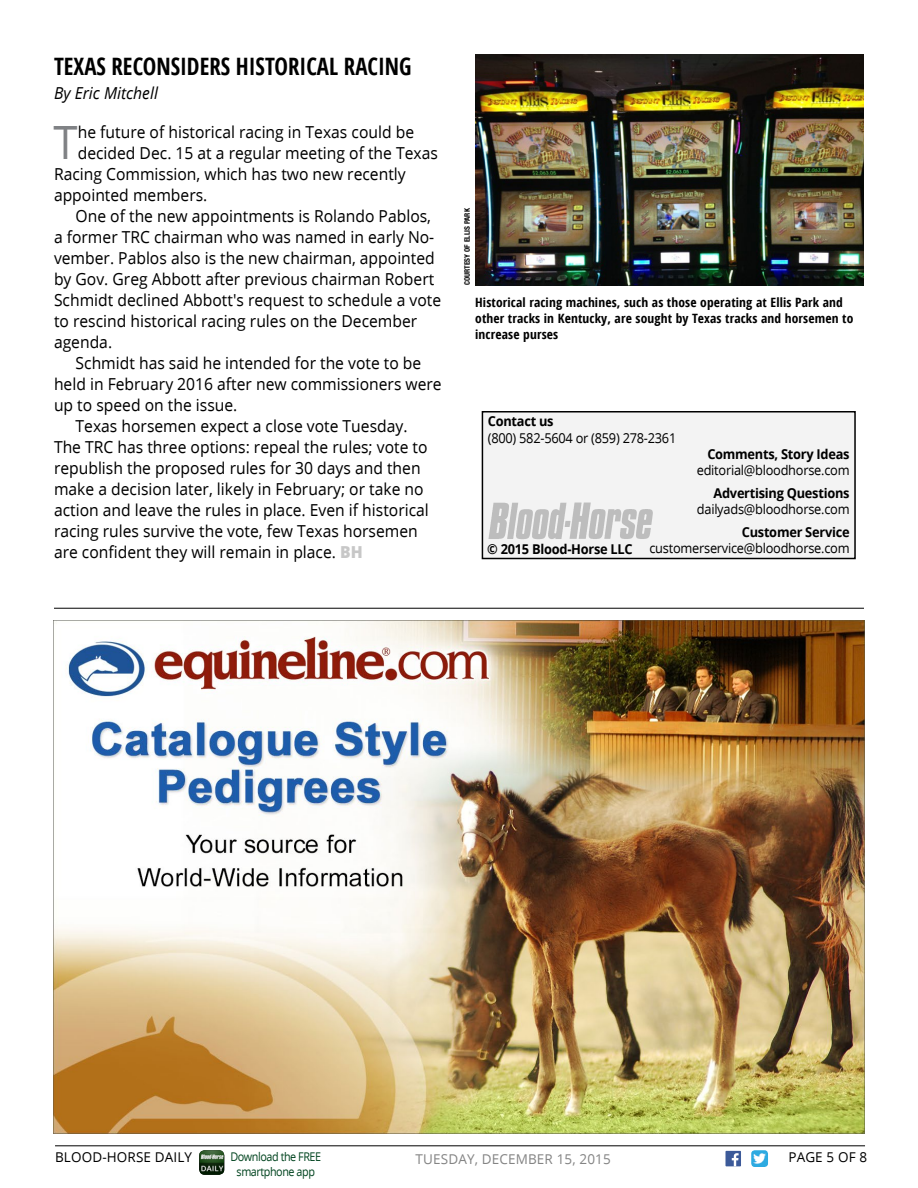
<style>
.page{position:relative;width:918px;height:1188px;background:#fff}
.page>*{position:absolute;margin:0;border:0;box-sizing:border-box;transform-origin:0 0}
.First_Paragraph{font:45.9px "Open Sans";color:#808285;scale:.95 1}
.Headline{font:700 condensed 24px "Open Sans";color:#000;scale:.95 1}
.Body_Copy{font:16.5px/21px "Open Sans";color:#000;scale:.95 1}
.First_Paragraph-2{font:16.5px "Open Sans";color:#000;scale:.95 1}
.Byline{font:italic 16.5px "Open Sans";color:#000;scale:.95 1}
.t1{font:13.5px "Open Sans";letter-spacing:-.02em;color:#000;scale:.95 1}
.t2{font:700 13.5px "Open Sans";letter-spacing:-.02em;color:#000;scale:.95 1}
.t3{font:13.5px "Open Sans";letter-spacing:.01em;color:#848484}
.t4{font:13.5px "Open Sans";letter-spacing:.01em;color:#000}
.t5{font:13.5px "Open Sans";letter-spacing:-.02em;color:#000}
.t6{font:700 condensed 12.9px/16.2px "Open Sans";letter-spacing:.01em;color:#000;scale:1.05 1}
.t7{font:12px "Open Sans";letter-spacing:-.04em;color:#00441f;scale:.9 1}
.Photo_Credit{font:700 condensed 7.5px "Helvetica Neue LT Std";color:#000}
.s1{font-weight:800;color:#c7c7c7}
</style>
<div class="page">
<hr style="left:55px;top:1146px;width:810px;height:1px;background:#000">
<div style="left:726px;top:1151px;width:15px;height:15px;background:#3c5a99"></div>
<svg style="left:732px;top:1153px;width:7px;height:13px"></svg>
<img style="left:751px;top:1150px;width:17px;height:17px">
<img style="left:199px;top:1150px;width:25px;height:25px">
<hr style="left:54px;top:608px;width:810px;height:1px;background:#000">
<img style="left:54px;top:621px;width:810px;height:513px">
<img style="left:475px;top:54px;width:389px;height:231px">
<div style="left:482px;top:411px;width:374px;height:148px;background:#f3f3f3;border:2px solid #000"></div>
<img style="left:488px;top:502px;width:165px;height:38px">
<p class="Headline" style="left:54px;top:57px;width:378px">TEXAS RECONSIDERS HISTORICAL RACING</p>
<p class="Byline" style="left:54px;top:87px;width:111px">By Eric Mitchell</p>
<p class="First_Paragraph" style="left:54px;top:124px;width:27px">T</p>
<p class="First_Paragraph-2" style="left:78px;top:125px;width:356px">he future of historical racing in Texas could be</p>
<p class="First_Paragraph-2" style="left:78px;top:146px;width:381px">decided Dec. 15 at a regular meeting of the Texas</p>
<p class="First_Paragraph-2" style="left:54px;top:167px;width:372px">Racing Commission, which has two new recently</p>
<p class="First_Paragraph-2" style="left:54px;top:188px;width:163px">appointed members.</p>
<p class="Body_Copy" style="left:54px;top:207px;width:409px;text-indent:22px">One of the new appointments is Rolando Pablos, a former TRC chairman who was named in early No&shy;vember. Pablos also is the new chairman, appointed by Gov. Greg Abbott after previous chairman Robert Schmidt declined Abbott's request to schedule a vote to rescind historical racing rules on the December agenda.</p>
<p class="Body_Copy" style="left:54px;top:354px;width:410px;text-indent:22px">Schmidt has said he intended for the vote to be held in February 2016 after new commissioners were up to speed on the issue.</p>
<p class="Body_Copy" style="left:54px;top:417px;width:396px;text-indent:22px">Texas horsemen expect a close vote Tuesday.<br>The TRC has three options: repeal the rules; vote to republish the proposed rules for 30 days and then make a decision later, likely in February; or take no action and leave the rules in place. Even if historical racing rules survive the vote, few Texas horsemen are confident they will remain in place. <span class="s1">BH</span></p>
<p class="Photo_Credit" style="left:463px;top:285px;width:78px;rotate:-90deg">COURTESY OF ELLIS PARK</p>
<p class="t6" style="left:475px;top:295px;width:362px">Historical racing machines, such as those operating at Ellis Park and other tracks in Kentucky, are sought by Texas tracks and horsemen to increase purses</p>
<p class="t2" style="left:488px;top:416px;width:71px">Contact us</p>
<p class="t1" style="left:488px;top:432px;width:200px">(800) 582-5604 or (859) 278-2361</p>
<p class="t2" style="left:707px;top:448px;width:151px">Comments, Story Ideas</p>
<p class="t1" style="left:697px;top:465px;width:162px">editorial@bloodhorse.com</p>
<p class="t2" style="left:714px;top:488px;width:145px">Advertising Questions</p>
<p class="t1" style="left:697px;top:504px;width:162px">dailyads@bloodhorse.com</p>
<p class="t2" style="left:742px;top:527px;width:115px">Customer Service</p>
<p class="t2" style="left:487px;top:544px;width:155px">© 2015 Blood-Horse LLC</p>
<p class="t1" style="left:649px;top:543px;width:212px">customerservice@bloodhorse.com</p>
<p class="t4" style="left:55px;top:1151px;width:139px">BLOOD-HORSE DAILY</p>
<p class="t7" style="left:230px;top:1152px;width:102px">Download the FREE</p>
<p class="t3" style="left:416px;top:1153px;width:197px">TUESDAY, DECEMBER 15, 2015</p>
<p class="t5" style="left:788px;top:1151px;width:80px">PAGE 5 OF 8</p>
<p class="t7" style="left:237px;top:1166px;width:89px">smartphone app</p>
</div>
